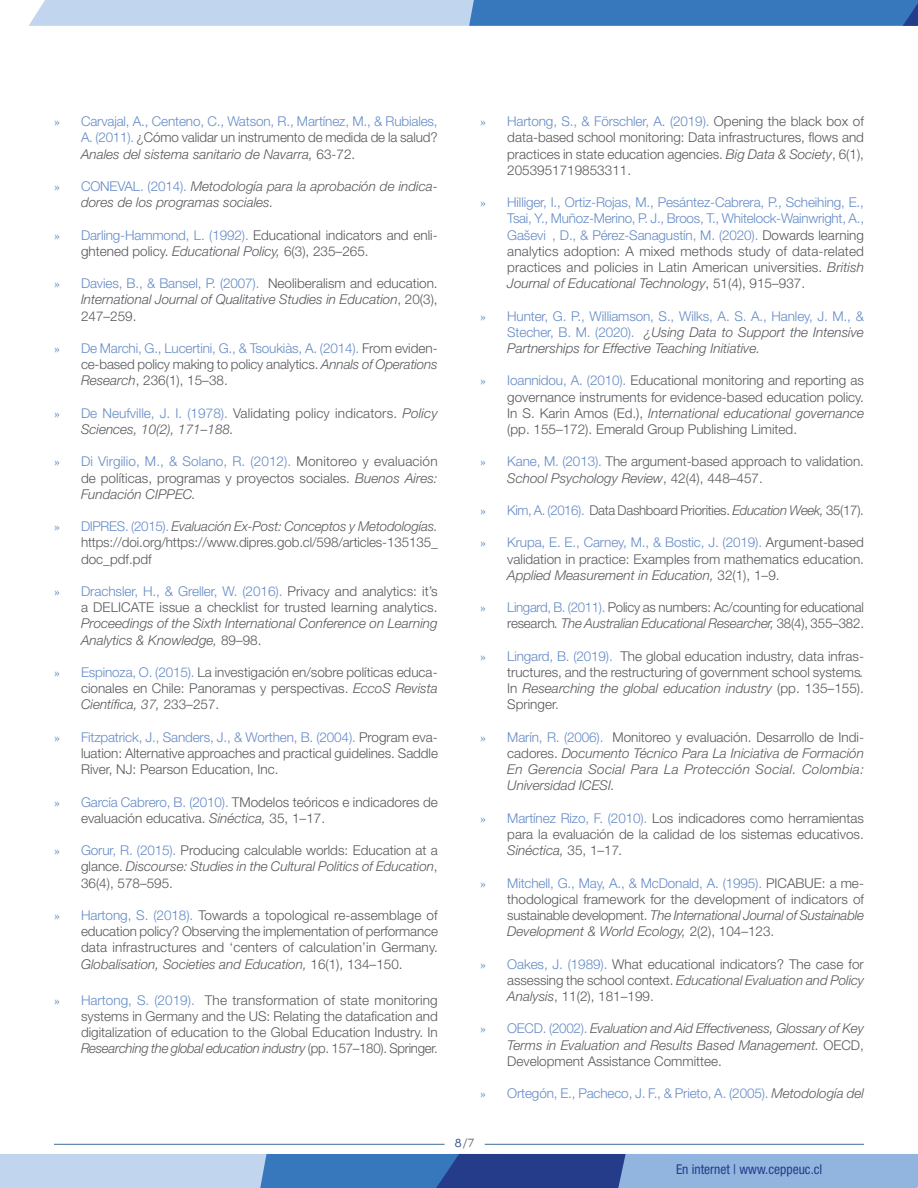
<style>
.page{position:relative;width:918px;height:1188px;background:#fff}
.page>*{position:absolute;margin:0;border:0;box-sizing:border-box;transform-origin:0 0}
.t1{font:300 13.5px/16.2px "Helvetica Neue LT Std";color:#57585a;text-align:justify}
.t2{font:italic 300 13.5px/16.2px "Helvetica Neue LT Std";color:#57585a;text-align:justify}
.t3{font:300 13.5px/16.2px "Helvetica Neue LT Std";letter-spacing:-.005em;color:#658bc7;text-align:justify}
.t4{font:300 13.5px "Helvetica Neue LT Std";letter-spacing:-.02em;color:#57585a}
.t5{font:condensed 13.5px "Helvetica Neue LT Std";color:#253c8a}
.t6{font:12px "Neutra Text Book Alt";color:#253c8a}
.s1{font-family:"Minion Pro";font-weight:400}
.s2{color:#57585a}
.s3{font-style:italic;color:#57585a}
.s4{font-family:"Minion Pro";font-weight:400;font-style:normal;color:#658bc7}
.s5{font-style:normal;color:#658bc7}
.s6{font-family:"Minion Pro";font-weight:400;color:#658bc7}
.s7{color:#658bc7}
.s8{font-style:italic}
.s9{font-style:normal}
.s10{font-family:"Neutra Text Book SC";color:#6c6d70}
.s11{color:#6c6d70}
</style>
<div class="page">
<svg style="left:29px;top:0;width:889px;height:26px;background:#7ca7d5"></svg>
<svg style="left:0;top:1154px;width:918px;height:34px;background:#789bcc"></svg>
<hr style="left:54px;top:1144px;width:391px;height:1px;background:#406d95">
<hr style="left:485px;top:1144px;width:379px;height:1px;background:#406d95">
<p class="t3" style="left:81px;top:113px;width:358px;text-indent:-27px"><span class="s1">»</span> Carvajal, A., Centeno, C., Watson, R., Martínez, M., &amp; Rubiales, A. (2011). <span class="s2">¿Cómo validar un instrumento de medida de la salud?<br></span><span class="s3">Anales del sistema sanitario de Navarra,</span> <span class="s2">63-72.</span></p>
<p class="t2" style="left:81px;top:178px;width:358px;text-indent:-27px"><span class="s4">»</span> <span class="s5">CONEVAL. (2014).</span> Metodología para la aprobación de indica&shy;dores de los programas sociales.</p>
<p class="t1" style="left:81px;top:227px;width:358px;text-indent:-27px"><span class="s6">»</span> <span class="s7">Darling-Hammond, L. (1992).</span> Educational indicators and enli&shy;ghtened policy. <span class="s8">Educational Policy,</span> 6(3), 235–265.</p>
<p class="t2" style="left:81px;top:275px;width:358px;text-indent:-27px"><span class="s4">»</span> <span class="s5">Davies, B., &amp; Bansel, P. (2007).</span> <span class="s9">Neoliberalism and education.<br></span>International Journal of Qualitative Studies in Education<span class="s9">, 20(3), 247–259.</span></p>
<p class="t1" style="left:81px;top:340px;width:358px;text-indent:-27px"><span class="s6">»</span> <span class="s7">De Marchi, G., Lucertini, G., &amp; Tsoukiàs, A. (2014).</span> From eviden&shy;ce-based policy making to policy analytics. <span class="s8">Annals of Operations Research</span>, 236(1), 15–38.</p>
<p class="t2" style="left:81px;top:405px;width:358px;text-indent:-27px"><span class="s4">»</span> <span class="s5">De Neufville, J. I. (1978).</span> <span class="s9">Validating policy indicators.</span> Policy<br>Sciences, 10(2), 171–188.</p>
<p class="t1" style="left:81px;top:453px;width:358px;text-indent:-27px"><span class="s6">»</span> <span class="s7">Di Virgilio, M., &amp; Solano, R. (2012).</span> Monitoreo y evaluación de políticas, programas y proyectos sociales. <span class="s8">Buenos Aires:<br>Fundación CIPPEC.</span></p>
<p class="t1" style="left:81px;top:518px;width:358px;text-indent:-27px"><span class="s6">»</span> <span class="s7">DIPRES. (2015).</span> <span class="s8">Evaluación Ex-Post: Conceptos y Metodologías. </span>https://doi.org/https://www.dipres.gob.cl/598/articles-135135_ doc_pdf.pdf</p>
<p class="t1" style="left:81px;top:583px;width:358px;text-indent:-27px"><span class="s6">»</span> <span class="s7">Drachsler, H., &amp; Greller, W. (2016).</span> Privacy and analytics: it’s a DELICATE issue a checklist for trusted learning analytics.<br><span class="s8">Proceedings of the Sixth International Conference on Learning Analytics &amp; Knowledge,</span> 89–98.</p>
<p class="t1" style="left:81px;top:664px;width:358px;text-indent:-27px"><span class="s6">»</span> <span class="s7">Espinoza, O. (2015).</span> La investigación en/sobre políticas educa&shy;cionales en Chile: Panoramas y perspectivas. <span class="s8">EccoS Revista Científica, 37,</span> 233–257.</p>
<p class="t1" style="left:81px;top:729px;width:358px;text-indent:-27px"><span class="s6">»</span> <span class="s7">Fitzpatrick, J., Sanders, J., &amp; Worthen, B. (2004).</span> Program eva&shy;luation: Alternative approaches and practical guidelines. Saddle River, NJ: Pearson Education, Inc.</p>
<p class="t1" style="left:81px;top:794px;width:358px;text-indent:-27px"><span class="s6">»</span> <span class="s7">García Cabrero, B. (2010).</span> TModelos teóricos e indicadores de evaluación educativa. <span class="s8">Sinéctica,</span> 35, 1–17.</p>
<p class="t1" style="left:81px;top:842px;width:358px;text-indent:-27px"><span class="s6">»</span> <span class="s7">Gorur, R. (2015).</span> Producing calculable worlds: Education at a glance. <span class="s8">Discourse: Studies in the Cultural Politics of Education</span>, 36(4), 578–595.</p>
<p class="t1" style="left:81px;top:907px;width:358px;text-indent:-27px"><span class="s6">»</span> <span class="s7">Hartong, S. (2018).</span> Towards a topological re-assemblage of education policy? Observing the implementation of performance data infrastructures and ‘centers of calculation’in Germany.<br><span class="s8">Globalisation, Societies and Education,</span> 16(1), 134–150.</p>
<p class="t1" style="left:81px;top:992px;width:358px;text-indent:-27px"><span class="s6">»</span> <span class="s7">Hartong, S. (2019).</span> The transformation of state monitoring systems in Germany and the US: Relating the datafication and digitalization of education to the Global Education Industry. In <span class="s8">Researching the global education industry</span> (pp. 157–180). Springer.</p>
<p class="t1" style="left:507px;top:113px;width:358px;text-indent:-27px"><span class="s6">»</span> <span class="s7">Hartong, S., &amp; Förschler, A. (2019).</span> Opening the black box of data-based school monitoring: Data infrastructures, flows and practices in state education agencies. <span class="s8">Big Data &amp; Society</span>, 6(1), 2053951719853311.</p>
<p class="t3" style="left:507px;top:194px;width:358px;text-indent:-27px"><span class="s1">»</span> Hilliger, I., Ortiz‐Rojas, M., Pesántez‐Cabrera, P., Scheihing, E., Tsai, Y., Muñoz‐Merino, P. J., Broos, T., Whitelock‐Wainwright, A., Gašević, D., &amp; Pérez‐Sanagustín, M. (2020). <span class="s2">Dowards learning analytics adoption: A mixed methods study of data‐related practices and policies in Latin American universities.</span> <span class="s3">British Journal of Educational Technology</span><span class="s2">, 51(4), 915–937.</span></p>
<p class="t2" style="left:507px;top:308px;width:358px;text-indent:-27px"><span class="s4">»</span> <span class="s5">Hunter, G. P., Williamson, S., Wilks, A. S. A., Hanley, J. M., &amp; Stecher, B. M. (2020).</span> ¿Using Data to Support the Intensive Partnerships for Effective Teaching Initiative.</p>
<p class="t1" style="left:507px;top:372px;width:358px;text-indent:-27px"><span class="s6">»</span> <span class="s7">Ioannidou, A. (2010).</span> Educational monitoring and reporting as governance instruments for evidence-based education policy.<br>In S. Karin Amos (Ed.), <span class="s8">International educational governance </span>(pp. 155–172). Emerald Group Publishing Limited.</p>
<p class="t1" style="left:507px;top:453px;width:358px;text-indent:-27px"><span class="s6">»</span> <span class="s7">Kane, M. (2013).</span> The argument-based approach to validation.<br><span class="s8">School Psychology Review</span>, 42(4), 448–457.</p>
<p class="t4" style="left:480px;top:502px;width:385px"><span class="s6">»</span> <span class="s7">Kim, A. (2016).</span> Data Dashboard Priorities. <span class="s8">Education Week,</span> 35(17).</p>
<p class="t1" style="left:507px;top:534px;width:358px;text-indent:-27px"><span class="s6">»</span> <span class="s7">Krupa, E. E., Carney, M., &amp; Bostic, J. (2019).</span> Argument-based validation in practice: Examples from mathematics education.<br><span class="s8">Applied Measurement in Education,</span> 32(1), 1–9.</p>
<p class="t1" style="left:480px;top:599px;width:385px;text-align:right"><span class="s6">»</span> <span class="s7">Lingard, B. (2011).</span> Policy as numbers: Ac/counting for educational research<span class="s8">. The Australian Educational Researcher,</span> 38(4), 355–382.</p>
<p class="t1" style="left:507px;top:648px;width:358px;text-indent:-27px"><span class="s6">»</span> <span class="s7">Lingard, B. (2019).</span> The global education industry, data infras&shy;tructures, and the restructuring of government school systems<span class="s8">.<br></span>In <span class="s8">Researching the global education industry</span> (pp. 135–155).<br>Springer.</p>
<p class="t2" style="left:507px;top:729px;width:358px;text-indent:-27px"><span class="s4">»</span> <span class="s5">Marín, R. (2006).</span> <span class="s9">Monitoreo y evaluación. Desarrollo de Indi&shy;cadores.</span> Documento Técnico Para La Iniciativa de Formación En Gerencia Social Para La Protección Social. Colombia:<br>Universidad ICESI.</p>
<p class="t1" style="left:507px;top:810px;width:358px;text-indent:-27px"><span class="s6">»</span> <span class="s7">Martínez Rizo, F. (2010).</span> Los indicadores como herramientas para la evaluación de la calidad de los sistemas educativos.<br><span class="s8">Sinéctica,</span> 35, 1–17<span class="s8">.</span></p>
<p class="t1" style="left:507px;top:875px;width:358px;text-indent:-27px"><span class="s6">»</span> <span class="s7">Mitchell, G., May, A., &amp; McDonald, A. (1995).</span> PICABUE: a me&shy;thodological framework for the development of indicators of sustainable development. <span class="s8">The International Journal of Sustainable Development &amp; World Ecology,</span> 2(2), 104–123.</p>
<p class="t1" style="left:507px;top:956px;width:358px;text-indent:-27px"><span class="s6">»</span> <span class="s7">Oakes, J. (1989).</span> What educational indicators? The case for assessing the school context. <span class="s8">Educational Evaluation and Policy Analysis</span>, 11(2), 181–199.</p>
<p class="t2" style="left:507px;top:1020px;width:358px;text-indent:-27px"><span class="s4">»</span> <span class="s5">OECD. (2002).</span> Evaluation and Aid Effectiveness, Glossary of Key Terms in Evaluation and Results Based Management. <span class="s9">OECD, Development Assistance Committee.</span></p>
<p class="t3" style="left:480px;top:1085px;width:385px"><span class="s1">»</span> Ortegón, E., Pacheco, J. F., &amp; Prieto, A. (2005). <span class="s3">Metodología del</span></p>
<p class="t6" style="left:455px;top:1135px;width:21px">8<span class="s10">/</span><span class="s11">7</span></p>
<p class="t5" style="left:676px;top:1162px;width:148px">En internet | www.ceppeuc.cl</p>
</div>
